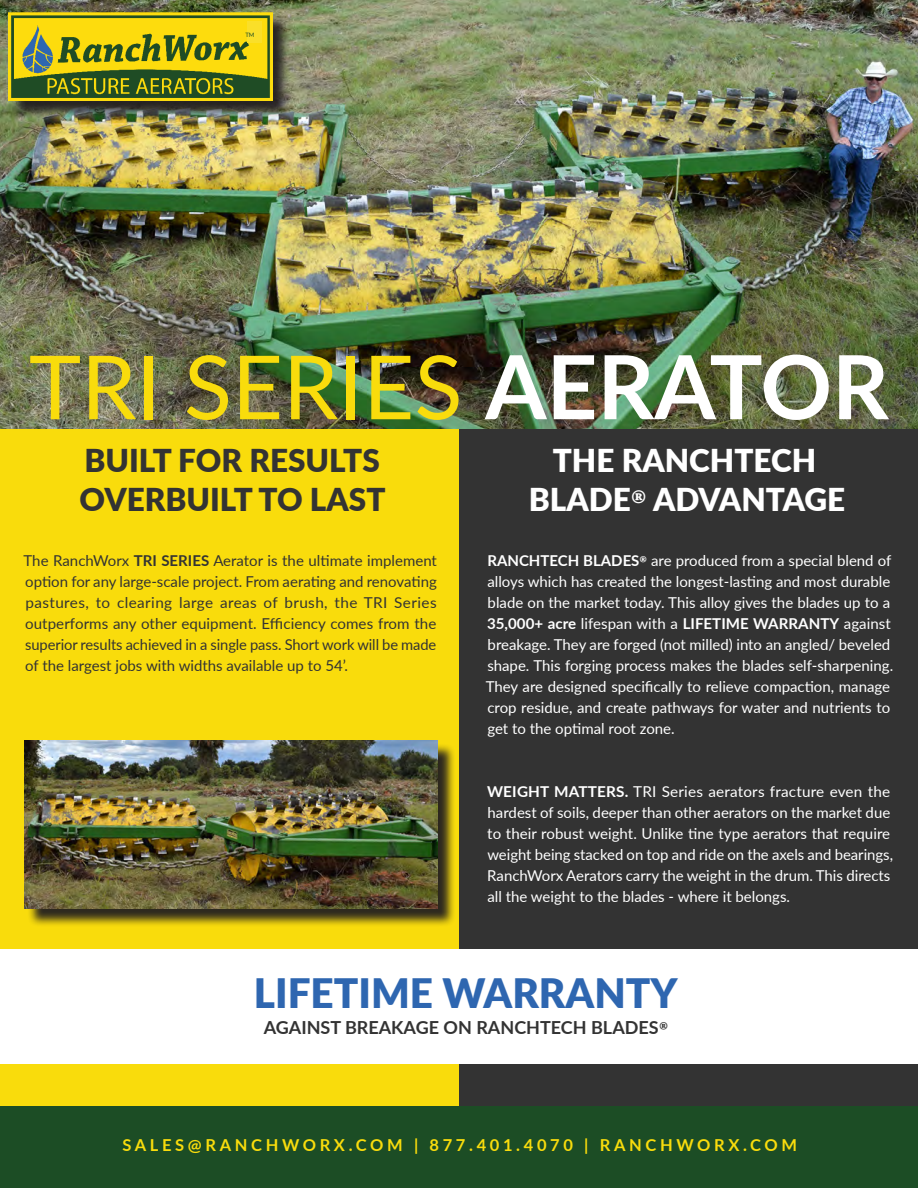
<style>
.page{position:relative;width:918px;height:1188px;background:#fff}
.page>*{position:absolute;margin:0;border:0;box-sizing:border-box;transform-origin:0 0}
.t1{font:88.5px "Lato";color:#f9dc0c}
.t2{font:900 40.5px "Lato";color:#2e66b0}
.t3{font:900 31.5px "Lato";color:#333}
.t4{font:900 31.5px/39px "Lato";color:#fff;text-align:center}
.t5{font:700 18px "Lato";color:#333}
.t6{font:700 16.5px "Lato";letter-spacing:.22em;color:#f9dc0c}
.body{font:15px/21px "Lato";color:#fff}
.body-2{font:15px/21px "Lato";color:#333;text-align:justify}
.Paragraph_Style_1{font:6px "Lato";color:#1c4d25}
.s1{font-weight:700;color:#fff}
.s2{font-family:"Chaparral Pro";font-weight:700}
.s3{font-weight:700}
.s4{font-family:"Chaparral Pro";font-style:italic}
</style>
<div class="page">
<img style="left:0;top:0;width:918px;height:429px">
<div style="left:459px;top:429px;width:459px;height:678px;background:#333"></div>
<div style="left:0;top:429px;width:459px;height:678px;background:#f9dc0c"></div>
<div style="left:0;top:1107px;width:918px;height:81px;background:#1c4d25"></div>
<div style="left:27px;top:743px;width:429px;height:184px;background:#231f20;opacity:.95"></div>
<img style="left:25px;top:741px;width:412px;height:167px">
<div style="left:11px;top:15px;width:280px;height:104px;background:#231f20;opacity:.95"></div>
<img style="left:9px;top:12px;width:263px;height:88px">
<div style="left:0;top:949px;width:918px;height:115px;background:#fff"></div>
<div style="left:247px;top:22px;width:14px;height:21px;background:#fadf29"></div>
<p class="Paragraph_Style_1" style="left:245px;top:31px;width:11px">TM</p>
<p class="t1" style="left:29px;top:324px;width:862px">TRI SERIES <span class="s1">AERATOR</span></p>
<p class="t3" style="left:84px;top:437px;width:297px">BUILT FOR RESULTS</p>
<p class="t3" style="left:80px;top:476px;width:308px">OVERBUILT TO LAST</p>
<p class="t4" style="left:529px;top:440px;width:318px">THE RANCHTECH<br>BLADE<span class="s2">®</span> ADVANTAGE</p>
<p class="body-2" style="left:24px;top:549px;width:415px">The RanchWorx <span class="s3">TRI SERIES</span> Aerator is the ultimate implement option for any large-scale project. From aerating and renovating pastures, to clearing large areas of brush, the TRI Series outperforms any other equipment. Efficiency comes from the superior results achieved in a single pass. Short work will be made of the largest jobs with widths available up to 54’.</p>
<p class="body" style="left:486px;top:549px;width:409px"><span class="s3">RANCHTECH BLADES</span><span class="s2">®</span> are produced from a special blend of alloys which has created the longest-lasting and most durable blade on the market today. This alloy gives the blades up to a <span class="s3">35,000+ acre</span> lifespan with a <span class="s3">LIFETIME WARRANTY</span> against breakage. They are forged (not milled) into an angled/ beveled shape. This forging process makes the blades self-sharpening.<br>They are designed specifically to relieve compaction, manage crop residue, and create pathways for water and nutrients to get to the optimal root zone.</p>
<p class="body" style="left:487px;top:780px;width:408px"><span class="s3">WEIGHT MATTERS.</span> TRI Series aerators fracture even the hardest of soils, deeper than other aerators on the market due to their robust weight. Unlike tine type aerators that require weight being stacked on top and ride on the axels and bearings, RanchWorx Aerators carry the weight in the drum. This directs all the weight to the blades - where it belongs.</p>
<p class="t2" style="left:254px;top:962px;width:425px">LIFETIME WARRANTY</p>
<p class="t5" style="left:264px;top:1015px;width:405px">AGAINST BREAKAGE ON RANCHTECH BLADES<span class="s4">®</span></p>
<p class="t6" style="left:122px;top:1132px;width:676px">SALES@RANCHWORX.COM | 877.401.4070 | RANCHWORX.COM</p>
</div>
